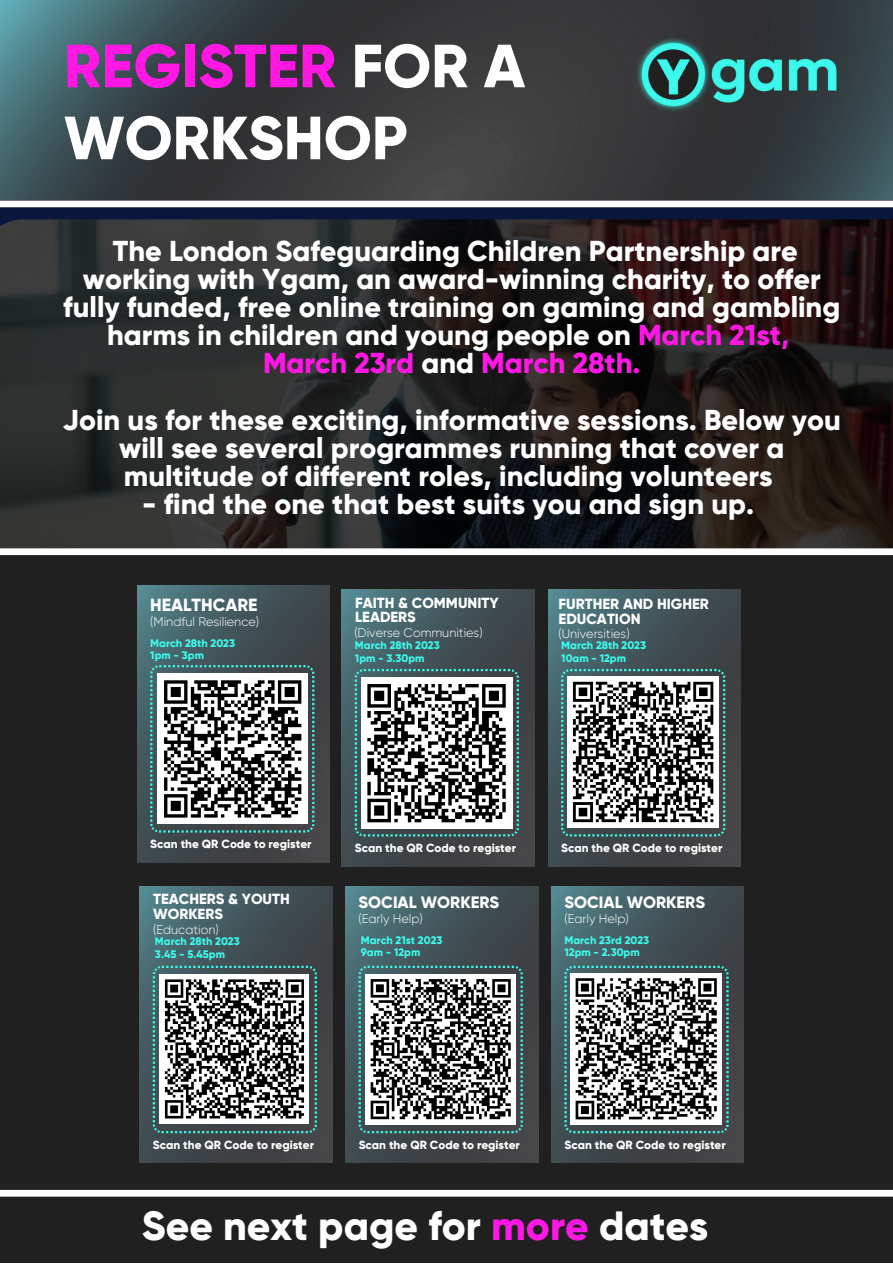
<style>
.page{position:relative;width:893px;height:1264px;background:#fff}
.page>*{position:absolute;margin:0;border:0;box-sizing:border-box;transform-origin:0 0}
.t1{font:800 60.75px/72px "Gilroy";color:#fff}
.t2{font:800 40.8px "Gilroy";color:#fff}
.t3{font:800 28.8px/28px "Gilroy";color:#fff;text-align:center}
.t4{font:800 17.55px "Gilroy";color:#fff}
.t5{font:800 16.5px "Gilroy";color:#fff}
.t6{font:800 14.7px/14.5px "Gilroy";color:#fff}
.t7{font:300 12.6px "Gilroy";color:#fff}
.t8{font:800 11.85px "Gilroy";color:#fff}
.t9{font:800 10.95px/12.8px "Gilroy";color:#3df9eb}
.s1{color:#ff17e4}
</style>
<div class="page">
<svg style="left:0;top:207px;width:892px;height:341px;background:#222021"></svg>
<div style="left:0;top:554px;width:892px;height:708px;background:#202020"></div>
<img style="left:0;top:0;width:892px;height:200px">
<img style="left:583px;top:12px;width:309px;height:136px">
<div style="left:0;top:1189px;width:892px;height:7px;background:#fff"></div>
<img style="left:137px;top:585px;width:192px;height:277px">
<img style="left:342px;top:589px;width:192px;height:277px">
<img style="left:548px;top:589px;width:192px;height:277px">
<img style="left:140px;top:886px;width:192px;height:276px">
<img style="left:345px;top:886px;width:193px;height:276px">
<img style="left:551px;top:886px;width:192px;height:276px">
<div style="left:0;top:548px;width:892px;height:7px;background:#fff"></div>
<svg style="left:150px;top:665px;width:164px;height:167px;background:#838989"></svg>
<svg style="left:153px;top:965px;width:164px;height:168px;background:#7c8282"></svg>
<svg style="left:355px;top:669px;width:164px;height:167px;background:#878e8e"></svg>
<svg style="left:561px;top:669px;width:164px;height:167px;background:#838989"></svg>
<svg style="left:358px;top:965px;width:164px;height:168px;background:#7e8484"></svg>
<svg style="left:564px;top:965px;width:164px;height:168px;background:#858b8b"></svg>
<h1 class="t1" style="left:64px;top:30px;width:462px"><span class="s1">REGISTER</span> FOR A<br>WORKSHOP</h1>
<p class="t3" style="left:63px;top:237px;width:778px">The London Safeguarding Children Partnership are working with Ygam, an award-winning charity, to offer fully funded, free online training on gaming and gambling harms in children and young people on <span class="s1">March 21st,<br>March 23rd</span> and <span class="s1">March 28th.</span></p>
<p class="t3" style="left:63px;top:406px;width:779px">Join us for these exciting, informative sessions. Below you will see several programmes running that cover a multitude of different roles, including volunteers</p>
<p class="t3" style="left:142px;top:490px;width:613px">- find the one that best suits you and sign up.</p>
<p class="t4" style="left:150px;top:594px;width:109px">HEALTHCARE</p>
<p class="t7" style="left:150px;top:615px;width:110px">(Mindful Resilience)</p>
<p class="t9" style="left:150px;top:636px;width:86px">March 28th 2023<br>1pm - 3pm</p>
<p class="t6" style="left:355px;top:595px;width:145px">FAITH &amp; COMMUNITY<br>LEADERS</p>
<p class="t7" style="left:354px;top:625px;width:130px">(Diverse Communities)</p>
<p class="t6" style="left:558px;top:597px;width:152px">FURTHER AND HIGHER<br>EDUCATION</p>
<p class="t7" style="left:558px;top:626px;width:73px">(Universities)</p>
<p class="t9" style="left:355px;top:639px;width:86px">March 28th 2023<br>1pm - 3.30pm</p>
<p class="t9" style="left:561px;top:639px;width:86px">March 28th 2023<br>10am - 12pm</p>
<p class="t8" style="left:150px;top:837px;width:163px">Scan the QR Code to register</p>
<p class="t8" style="left:355px;top:841px;width:163px">Scan the QR Code to register</p>
<p class="t8" style="left:561px;top:841px;width:163px">Scan the QR Code to register</p>
<p class="t6" style="left:153px;top:891px;width:138px">TEACHERS &amp; YOUTH<br>WORKERS</p>
<p class="t7" style="left:153px;top:922px;width:67px">(Education)</p>
<p class="t5" style="left:564px;top:892px;width:142px">SOCIAL WORKERS</p>
<p class="t7" style="left:564px;top:911px;width:66px">(Early Help)</p>
<p class="t5" style="left:358px;top:892px;width:142px">SOCIAL WORKERS</p>
<p class="t7" style="left:358px;top:911px;width:66px">(Early Help)</p>
<p class="t9" style="left:155px;top:934px;width:86px">March 28th 2023<br>3.45 - 5.45pm</p>
<p class="t9" style="left:361px;top:933px;width:83px">March 21st 2023<br>9am - 12pm</p>
<p class="t9" style="left:564px;top:933px;width:86px">March 23rd 2023<br>12pm - 2.30pm</p>
<p class="t8" style="left:153px;top:1137px;width:163px">Scan the QR Code to register</p>
<p class="t8" style="left:358px;top:1137px;width:163px">Scan the QR Code to register</p>
<p class="t8" style="left:564px;top:1137px;width:163px">Scan the QR Code to register</p>
<h2 class="t2" style="left:142px;top:1201px;width:568px">See next page for <span class="s1">more</span> dates</h2>
</div>
